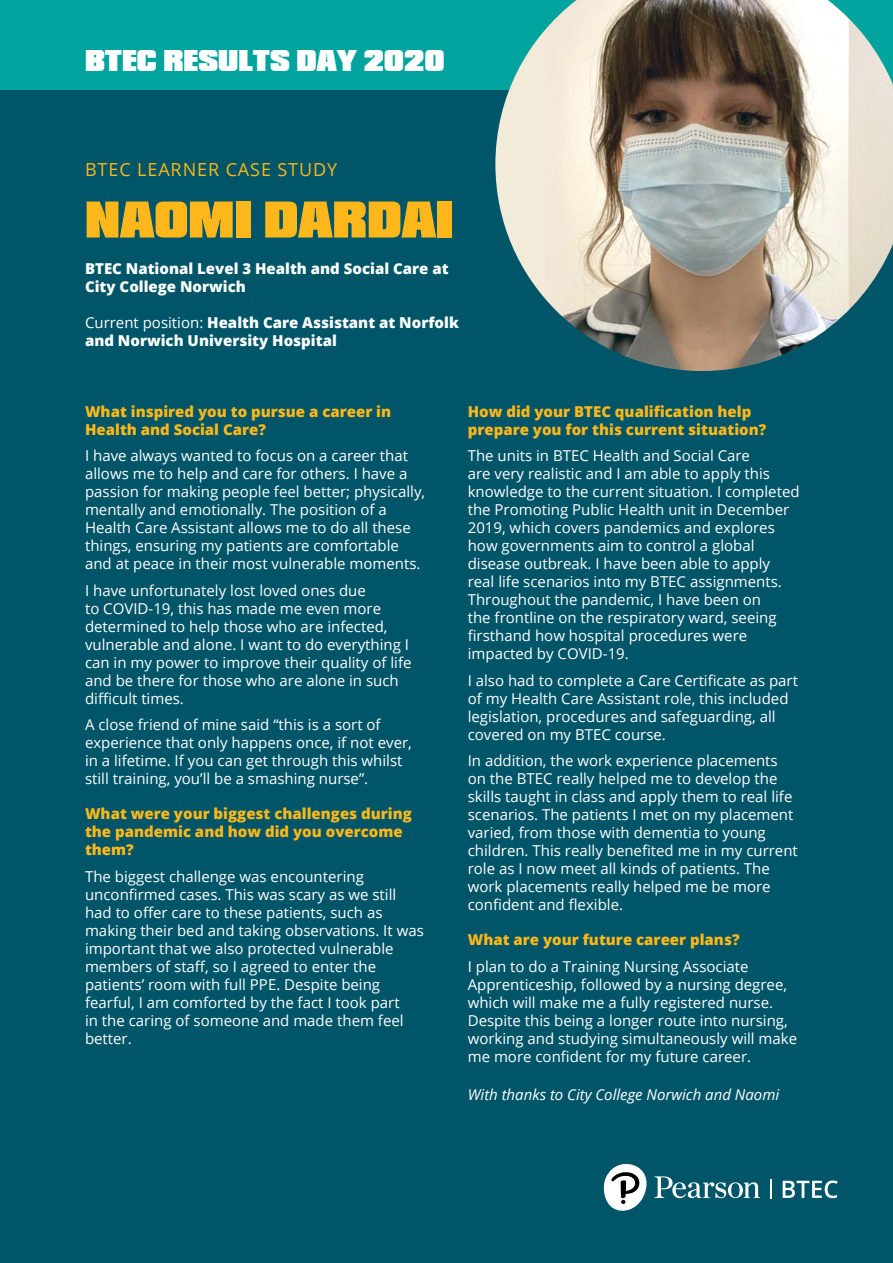
<style>
.page{position:relative;width:893px;height:1263px;background:#005568}
.page>*{position:absolute;margin:0;border:0;box-sizing:border-box;transform-origin:0 0}
.t1{font:900 54px "Compacta LT Std";color:#fdb71a}
.t2{font:900 31.5px "Compacta LT Std";color:#fff}
.t3{font:18px "Open Sans";letter-spacing:.05em;color:#fdb71a}
.t4{font:15px/18px "Open Sans";color:#fff}
.t5{font:800 15px/18px "Open Sans";color:#fdb71a}
.t6{font:800 15px/18px "Open Sans";color:#fff}
.t7{font:italic 15px "Open Sans";color:#fff}
.s1{font-weight:400}
</style>
<div class="page">
<div style="left:0;top:0;width:893px;height:89px;background:#00a39d"></div>
<img style="left:495px;top:0;width:398px;height:371px">
<svg style="left:604px;top:1164px;width:156px;height:47px"></svg>
<svg style="left:771px;top:1179px;width:1px;height:20px"></svg>
<svg style="left:783px;top:1180px;width:55px;height:18px"></svg>
<h2 class="t2" style="left:85px;top:43px;width:361px">BTEC RESULTS DAY 2020</h2>
<p class="t3" style="left:85px;top:157px;width:254px">BTEC LEARNER CASE STUDY</p>
<h1 class="t1" style="left:85px;top:190px;width:370px">NAOMI DARDAI</h1>
<p class="t6" style="left:85px;top:258px;width:365px">BTEC National Level 3 Health and Social Care at<br>City College Norwich</p>
<p class="t6" style="left:85px;top:312px;width:375px"><span class="s1">Current position:</span> Health Care Assistant at Norfolk and Norwich University Hospital</p>
<p class="t5" style="left:85px;top:401px;width:308px">What inspired you to pursue a career in<br>Health and Social Care?</p>
<p class="t4" style="left:85px;top:446px;width:342px">I have always wanted to focus on a career that allows me to help and care for others. I have a passion for making people feel better; physically, mentally and emotionally. The position of a Health Care Assistant allows me to do all these things, ensuring my patients are comfortable and at peace in their most vulnerable moments.</p>
<p class="t4" style="left:85px;top:581px;width:328px">I have unfortunately lost loved ones due<br>to COVID-19, this has made me even more determined to help those who are infected, vulnerable and alone. I want to do everything I can in my power to improve their quality of life and be there for those who are alone in such difficult times.</p>
<p class="t4" style="left:85px;top:715px;width:328px">A close friend of mine said “this is a sort of experience that only happens once, if not ever, in a lifetime. If you can get through this whilst still training, you’ll be a smashing nurse”.</p>
<p class="t5" style="left:85px;top:804px;width:328px">What were your biggest challenges during the pandemic and how did you overcome them?</p>
<p class="t4" style="left:85px;top:867px;width:340px">The biggest challenge was encountering unconfirmed cases. This was scary as we still had to offer care to these patients, such as making their bed and taking observations. It was important that we also protected vulnerable members of staff, so I agreed to enter the patients’ room with full PPE. Despite being fearful, I am comforted by the fact I took part<br>in the caring of someone and made them feel better.</p>
<p class="t5" style="left:468px;top:401px;width:300px">How did your BTEC qualification help prepare you for this current situation?</p>
<p class="t4" style="left:468px;top:446px;width:333px">The units in BTEC Health and Social Care<br>are very realistic and I am able to apply this knowledge to the current situation. I completed the Promoting Public Health unit in December 2019, which covers pandemics and explores how governments aim to control a global disease outbreak. I have been able to apply real life scenarios into my BTEC assignments.<br>Throughout the pandemic, I have been on<br>the frontline on the respiratory ward, seeing firsthand how hospital procedures were impacted by COVID-19.</p>
<p class="t4" style="left:468px;top:671px;width:332px">I also had to complete a Care Certificate as part of my Health Care Assistant role, this included legislation, procedures and safeguarding, all covered on my BTEC course.</p>
<p class="t4" style="left:468px;top:751px;width:332px">In addition, the work experience placements on the BTEC really helped me to develop the skills taught in class and apply them to real life scenarios. The patients I met on my placement varied, from those with dementia to young children. This really benefited me in my current role as I now meet all kinds of patients. The work placements really helped me be more confident and flexible.</p>
<p class="t5" style="left:468px;top:930px;width:273px">What are your future career plans?</p>
<p class="t4" style="left:468px;top:957px;width:331px">I plan to do a Training Nursing Associate Apprenticeship, followed by a nursing degree, which will make me a fully registered nurse.<br>Despite this being a longer route into nursing, working and studying simultaneously will make me more confident for my future career.</p>
<p class="t7" style="left:468px;top:1084px;width:313px">With thanks to City College Norwich and Naomi</p>
</div>
